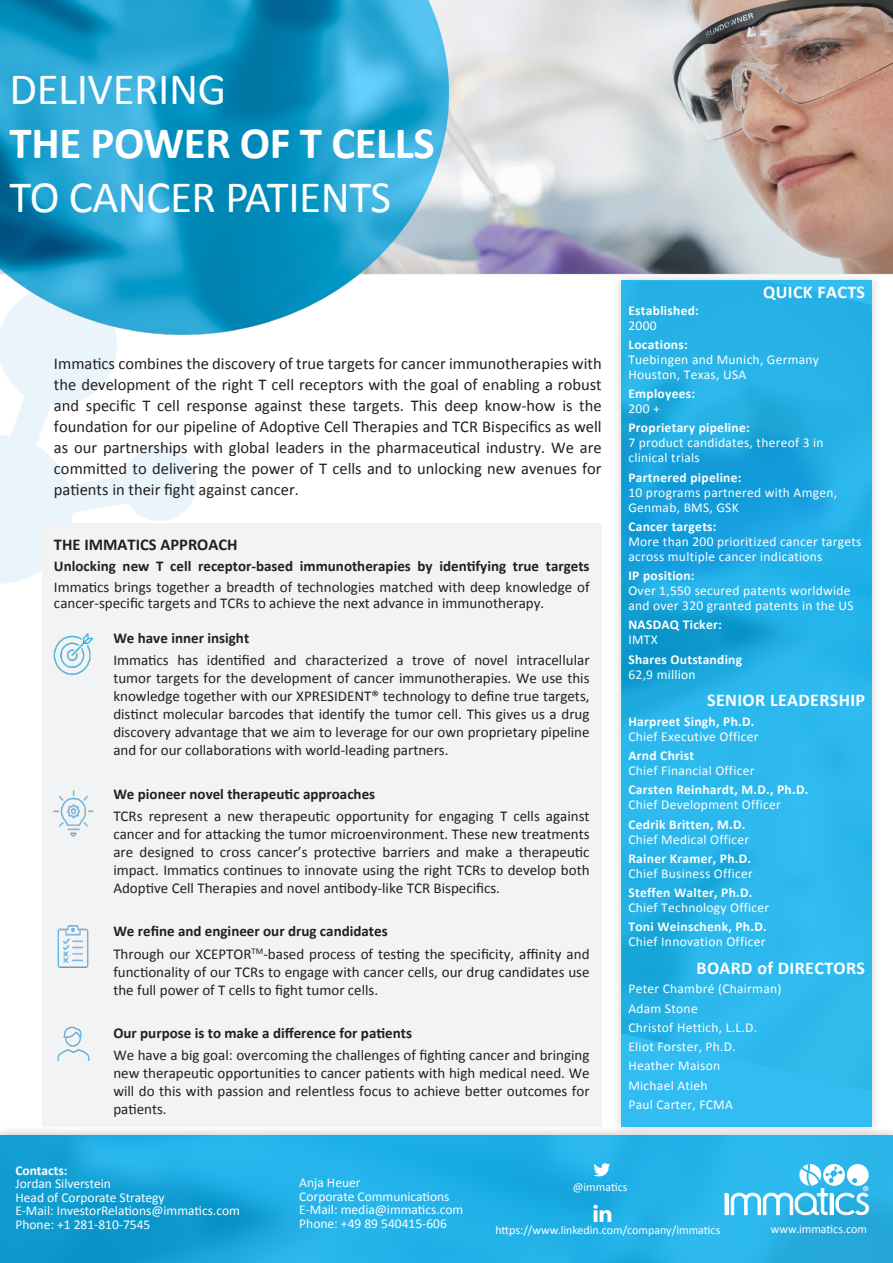
<style>
.page{position:relative;width:893px;height:1263px;background:#fff}
.page>*{position:absolute;margin:0;border:0;box-sizing:border-box;transform-origin:0 0}
.t1{font:45px "Calibri";letter-spacing:-.01em;color:#fff}
.t2{font:700 45px "Calibri";letter-spacing:-.01em;color:#fff}
.t3{font:700 18px "Calibri";letter-spacing:.02em;color:#fff}
.t4{font:16.5px/21px "Calibri";color:#231f20;text-align:justify}
.t5{font:700 16.5px "Calibri";color:#231f20}
.t6{font:16.2px "Myriad Pro";color:#fff}
.t7{font:15px/18px "Calibri";color:#231f20;text-align:justify}
.t8{font:700 15px "Calibri";color:#231f20}
.t9{font:13.5px/15px "Calibri";letter-spacing:.02em;color:#fff}
.t10{font:700 13.5px "Calibri";letter-spacing:.02em;color:#fff}
.t11{font:13.5px/13.5px "Calibri";color:#fff}
.t12{font:12px "Calibri";color:#fff}
.s1{font-weight:700}
</style>
<div class="page">
<div style="left:0;top:1125px;width:893px;height:138px;background:#231f20;opacity:.2"></div>
<svg style="left:0;top:1135px;width:893px;height:128px;background:#1eace1"></svg>
<svg style="left:0;top:475px;width:197px;height:211px;fill:#eaf4fb"></svg>
<div style="left:612px;top:271px;width:270px;height:865px;background:#f4f4f4"></div>
<svg style="left:621px;top:281px;width:251px;height:846px;background:#26b2e8"></svg>
<div style="left:43px;top:523px;width:559px;height:604px;background:#f2f3f4"></div>
<svg style="left:593px;top:1205px;width:18px;height:17px"></svg>
<svg style="left:593px;top:1163px;width:17px;height:13px"></svg>
<svg style="left:731px;top:1164px;width:138px;height:51px"></svg>
<img style="left:57px;top:925px;width:32px;height:43px">
<img style="left:53px;top:790px;width:41px;height:47px">
<img style="left:57px;top:1026px;width:33px;height:34px">
<img style="left:53px;top:633px;width:40px;height:42px">
<img style="left:0;top:0;width:893px;height:475px">
<p class="t1" style="left:10px;top:58px;width:218px">DELIVERING</p>
<p class="t2" style="left:10px;top:111px;width:427px">THE POWER OF T CELLS</p>
<p class="t1" style="left:10px;top:166px;width:383px">TO CANCER PATIENTS</p>
<p class="t4" style="left:54px;top:352px;width:549px">Immatics combines the discovery of true targets for cancer immunotherapies with the development of the right T cell receptors with the goal of enabling a robust and specific T cell response against these targets. This deep know-how is the foundation for our pipeline of Adoptive Cell Therapies and TCR Bispecifics as well as our partnerships with global leaders in the pharmaceutical industry. We are committed to delivering the power of T cells and to unlocking new avenues for patients in their fight against cancer.</p>
<p class="t5" style="left:54px;top:533px;width:185px">THE IMMATICS APPROACH</p>
<p class="t8" style="left:54px;top:556px;width:537px">Unlocking new T cell receptor-based immunotherapies by identifying true targets</p>
<p class="t7" style="left:54px;top:578px;width:537px;line-height:16.5px">Immatics brings together a breadth of technologies matched with deep knowledge of cancer-specific targets and TCRs to achieve the next advance in immunotherapy.</p>
<p class="t8" style="left:113px;top:627px;width:137px">We have inner insight</p>
<p class="t7" style="left:113px;top:651px;width:478px">Immatics has identified and characterized a trove of novel intracellular tumor targets for the development of cancer immunotherapies. We use this knowledge together with our XPRESIDENT® technology to define true targets, distinct molecular barcodes that identify the tumor cell. This gives us a drug discovery advantage that we aim to leverage for our own proprietary pipeline and for our collaborations with world-leading partners.</p>
<p class="t8" style="left:113px;top:783px;width:263px">We pioneer novel therapeutic approaches</p>
<p class="t7" style="left:113px;top:806px;width:478px">TCRs represent a new therapeutic opportunity for engaging T cells against cancer and for attacking the tumor microenvironment. These new treatments are designed to cross cancer’s protective barriers and make a therapeutic impact. Immatics continues to innovate using the right TCRs to develop both Adoptive Cell Therapies and novel antibody-like TCR Bispecifics.</p>
<p class="t8" style="left:113px;top:921px;width:276px">We refine and engineer our drug candidates</p>
<p class="t7" style="left:113px;top:944px;width:478px">Through our XCEPTOR<sup>TM</sup>-based process of testing the specificity, affinity and functionality of our TCRs to engage with cancer cells, our drug candidates use the full power of T cells to fight tumor cells.</p>
<p class="t8" style="left:113px;top:1022px;width:300px">Our purpose is to make a difference for patients</p>
<p class="t7" style="left:113px;top:1046px;width:478px">We have a big goal: overcoming the challenges of fighting cancer and bringing new therapeutic opportunities to cancer patients with high medical need. We will do this with passion and relentless focus to achieve better outcomes for patients.</p>
<p class="t3" style="left:763px;top:280px;width:104px">QUICK FACTS</p>
<p class="t10" style="left:628px;top:301px;width:72px">Established:</p>
<p class="t9" style="left:628px;top:317px;width:30px">2000</p>
<p class="t10" style="left:628px;top:335px;width:61px">Locations:</p>
<p class="t9" style="left:628px;top:352px;width:192px">Tuebingen and Munich, Germany</p>
<p class="t9" style="left:628px;top:367px;width:119px">Houston, Texas, USA</p>
<p class="t10" style="left:628px;top:384px;width:68px">Employees:</p>
<p class="t9" style="left:628px;top:401px;width:33px">200 +</p>
<p class="t10" style="left:628px;top:418px;width:123px">Proprietary pipeline:</p>
<p class="t9" style="left:628px;top:435px;width:197px">7 product candidates, thereof 3 in clinical trials</p>
<p class="t10" style="left:628px;top:468px;width:115px">Partnered pipeline:</p>
<p class="t9" style="left:628px;top:484px;width:210px">10 programs partnered with Amgen,<br>Genmab, BMS, GSK</p>
<p class="t10" style="left:628px;top:517px;width:90px">Cancer targets:</p>
<p class="t9" style="left:628px;top:534px;width:235px">More than 200 prioritized cancer targets across multiple cancer indications</p>
<p class="t10" style="left:628px;top:566px;width:68px">IP position:</p>
<p class="t9" style="left:628px;top:583px;width:227px">Over 1,550 secured patents worldwide and over 320 granted patents in the US</p>
<p class="t10" style="left:628px;top:615px;width:95px">NASDAQ Ticker:</p>
<p class="t9" style="left:628px;top:632px;width:31px">IMTX</p>
<p class="t10" style="left:628px;top:650px;width:115px">Shares Outstanding</p>
<p class="t9" style="left:628px;top:666px;width:69px">62,9 million</p>
<p class="t3" style="left:707px;top:688px;width:159px">SENIOR LEADERSHIP</p>
<p class="t10" style="left:628px;top:712px;width:128px">Harpreet Singh, Ph.D.</p>
<p class="t9" style="left:628px;top:728px;width:132px">Chief Executive Officer</p>
<p class="t10" style="left:628px;top:746px;width:67px">Arnd Christ</p>
<p class="t9" style="left:628px;top:763px;width:127px">Chief Financial Officer</p>
<p class="t10" style="left:628px;top:780px;width:181px">Carsten Reinhardt, M.D., Ph.D.</p>
<p class="t9" style="left:628px;top:797px;width:154px">Chief Development Officer</p>
<p class="t10" style="left:628px;top:814px;width:119px">Cedrik Britten, M.D.</p>
<p class="t9" style="left:628px;top:831px;width:122px">Chief Medical Officer</p>
<p class="t10" style="left:628px;top:849px;width:124px">Rainer Kramer, Ph.D.</p>
<p class="t9" style="left:628px;top:865px;width:126px">Chief Business Officer</p>
<p class="t10" style="left:628px;top:883px;width:126px">Steffen Walter, Ph.D.</p>
<p class="t9" style="left:628px;top:900px;width:142px">Chief Technology Officer</p>
<p class="t10" style="left:628px;top:917px;width:140px">Toni Weinschenk, Ph.D.</p>
<p class="t9" style="left:628px;top:934px;width:139px">Chief Innovation Officer</p>
<p class="t3" style="left:696px;top:955px;width:170px">BOARD of DIRECTORS</p>
<p class="t9" style="left:628px;top:981px;width:155px">Peter Chambré (Chairman)</p>
<p class="t9" style="left:628px;top:1000px;width:71px">Adam Stone</p>
<p class="t9" style="left:628px;top:1019px;width:130px">Christof Hettich, L.L.D.</p>
<p class="t9" style="left:628px;top:1039px;width:109px">Eliot Forster, Ph.D.</p>
<p class="t9" style="left:628px;top:1058px;width:93px">Heather Maison</p>
<p class="t9" style="left:628px;top:1077px;width:81px">Michael Atieh</p>
<p class="t9" style="left:628px;top:1096px;width:106px">Paul Carter, FCMA</p>
<p class="t11" style="left:15px;top:1163px;width:97px"><span class="s1">Contacts:<br></span>Jordan Silverstein</p>
<p class="t11" style="left:15px;top:1190px;width:151px">Head of Corporate Strategy</p>
<p class="t11" style="left:15px;top:1204px;width:226px">E-Mail: InvestorRelations@immatics.com<br>Phone: +1 281-810-7545</p>
<p class="t11" style="left:299px;top:1175px;width:63px">Anja Heuer</p>
<p class="t11" style="left:299px;top:1189px;width:166px">Corporate Communications<br>E-Mail: media@immatics.com<br>Phone: +49 89 540415-606</p>
<p class="t12" style="left:573px;top:1178px;width:56px">@immatics</p>
<p class="t12" style="left:495px;top:1222px;width:226px">https://www.linkedin.com/company/immatics</p>
<p class="t6" style="left:862px;top:1181px;width:8px">®</p>
<p class="t12" style="left:771px;top:1220px;width:98px">www.immatics.com</p>
</div>
